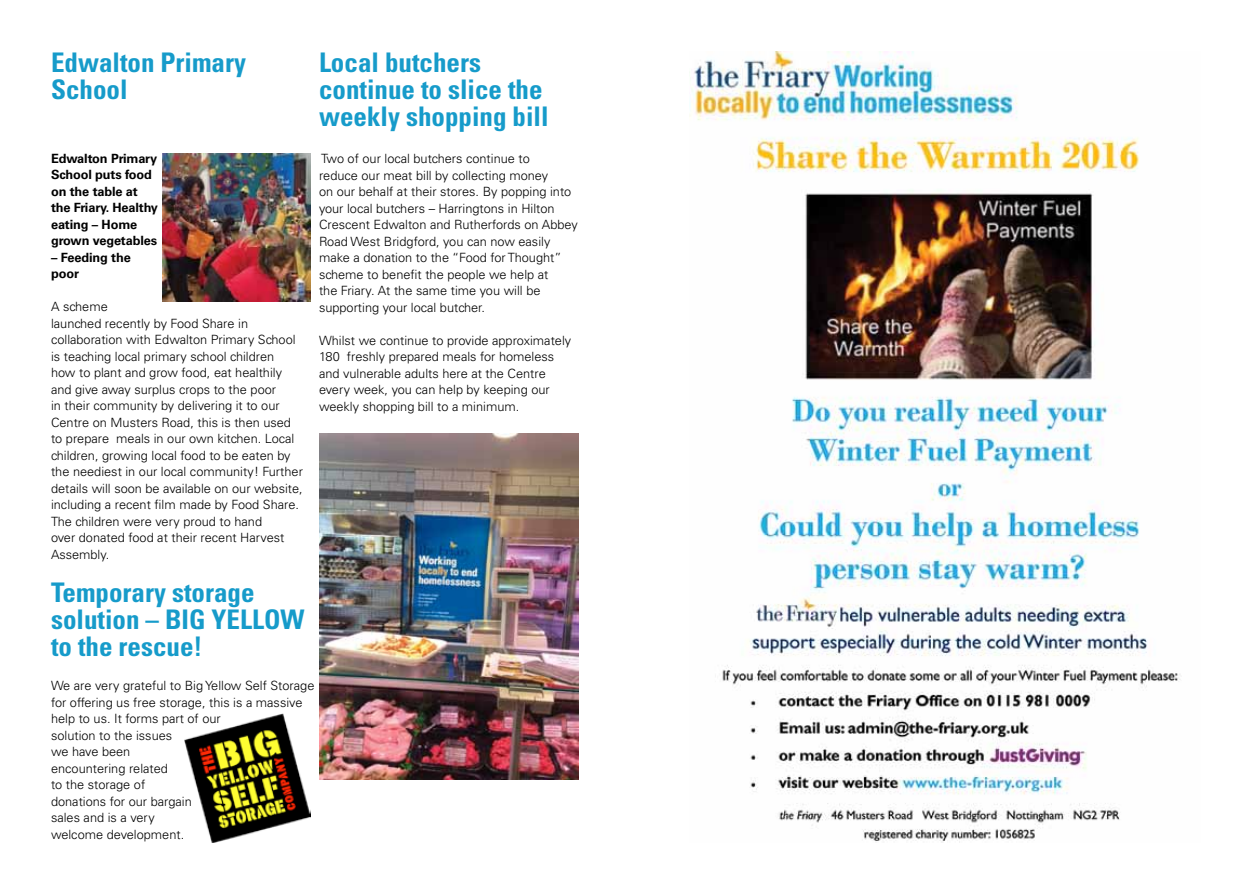
<style>
.page{position:relative;width:1259px;height:893px;background:#fff}
.page>*{position:absolute;margin:0;border:0;box-sizing:border-box;transform-origin:0 0}
.t1{font:700 condensed 27px/27px "Univers";color:#169bca}
.t2{font:300 12.75px/16.5px "Univers";color:#000}
.t3{font:700 12.75px/16.5px "Univers";letter-spacing:-.01em;color:#000}
</style>
<div class="page">
<img style="left:689px;top:51px;width:492px;height:791px">
<img style="left:185px;top:713px;width:126px;height:129px">
<img style="left:162px;top:153px;width:148px;height:148px">
<img style="left:319px;top:434px;width:259px;height:345px">
<h1 class="t1" style="left:51px;top:49px;width:196px">Edwalton Primary<br>School</h1>
<p class="t3" style="left:51px;top:150px;width:108px">Edwalton Primary<br>School puts food on the table at the Friary. Healthy eating – Home grown vegetables</p>
<p class="t3" style="left:51px;top:249px;width:81px">– Feeding the poor</p>
<p class="t2" style="left:51px;top:298px;width:253px">A scheme<br>launched recently by Food Share in collaboration with Edwalton Primary School is teaching local primary school children<br>how to plant and grow food, eat healthily and give away surplus crops to the poor<br>in their community by delivering it to our Centre on Musters Road, this is then used to prepare meals in our own kitchen. Local children, growing local food to be eaten by the neediest in our local community! Further details will soon be available on our website, including a recent film made by Food Share.<br>The children were very proud to hand<br>over donated food at their recent Harvest Assembly.</p>
<h1 class="t1" style="left:319px;top:49px;width:231px">Local butchers continue to slice the weekly shopping bill</h1>
<p class="t2" style="left:319px;top:150px;width:260px">Two of our local butchers continue to<br>reduce our meat bill by collecting money<br>on our behalf at their stores. By popping into your local butchers – Harringtons in Hilton Crescent Edwalton and Rutherfords on Abbey Road West Bridgford, you can now easily make a donation to the “Food for Thought” scheme to benefit the people we help at<br>the Friary. At the same time you will be supporting your local butcher.</p>
<p class="t2" style="left:319px;top:332px;width:254px">Whilst we continue to provide approximately 180 freshly prepared meals for homeless and vulnerable adults here at the Centre every week, you can help by keeping our weekly shopping bill to a minimum.</p>
<h1 class="t1" style="left:51px;top:579px;width:255px">Temporary storage solution – BIG YELLOW to the rescue!</h1>
<p class="t2" style="left:51px;top:678px;width:265px">We are very grateful to Big Yellow Self Storage for offering us free storage, this is a massive help to us. It forms part of our<br>solution to the issues<br>we have been<br>encountering related<br>to the storage of<br>donations for our bargain<br>sales and is a very<br>welcome development.</p>
</div>
